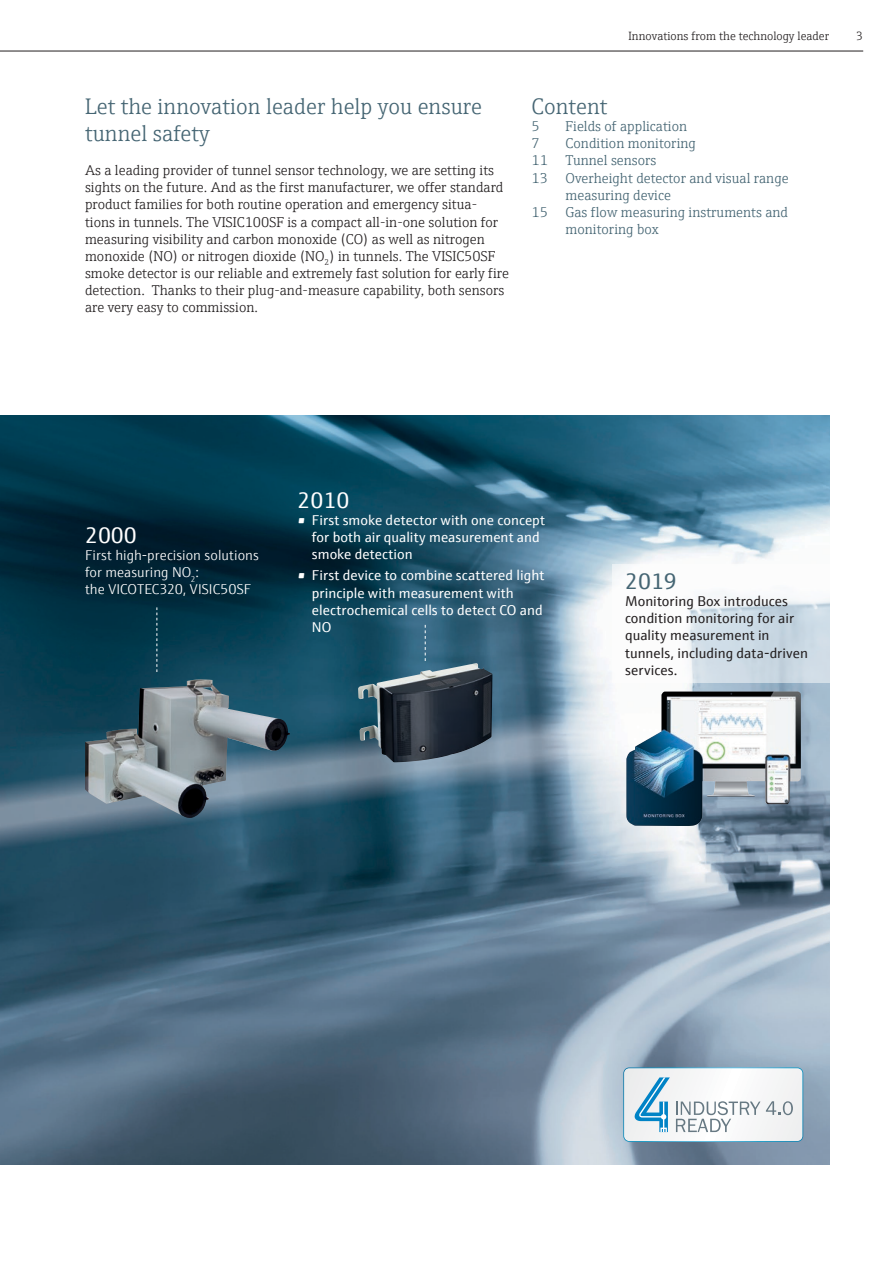
<style>
.page{position:relative;width:893px;height:1263px;background:#fff}
.page>*{position:absolute;margin:0;border:0;box-sizing:border-box;transform-origin:0 0}
.t1{font:300 22.5px/27px "E+H Serif";color:#456573}
.t2{font:22.5px "E+H Sans";color:#fff}
.t3{font:22.5px "E+H Sans";color:#456573}
.t4{font:300 14.25px/17px "E+H Serif";color:#231f20}
.t5{font:14.25px/17.1px "E+H Sans";letter-spacing:.005em;color:#fff}
.t6{font:300 14.25px "E+H Serif";color:#456573}
.t7{font:14.25px/17.1px "E+H Sans";letter-spacing:.005em;color:#231f20}
.t8{font:300 14.25px/17.1px "E+H Sans";letter-spacing:.005em;color:#fff}
.t9{font:300 12px "E+H Serif";color:#231f20}
</style>
<div class="page">
<hr style="left:0;top:51px;width:863px;height:1px;background:#231f20">
<img style="left:0;top:416px;width:829px;height:748px">
<svg style="left:425px;top:625px;width:1px;height:36px"></svg>
<svg style="left:156px;top:607px;width:1px;height:65px"></svg>
<img style="left:85px;top:679px;width:205px;height:139px">
<img style="left:358px;top:663px;width:134px;height:99px">
<svg style="left:623px;top:1067px;width:180px;height:75px"></svg>
<img style="left:626px;top:691px;width:175px;height:135px">
<svg style="left:612px;top:565px;width:218px;height:118px"></svg>
<h1 class="t1" style="left:85px;top:92px;width:398px">Let the innovation leader help you ensure tunnel safety</h1>
<p class="t4" style="left:85px;top:161px;width:425px">As a leading provider of tunnel sensor technology, we are setting its sights on the future. And as the first manufacturer, we offer standard product families for both routine operation and emergency situa&shy;tions in tunnels. The VISIC100SF is a compact all-in-one solution for measuring visibility and carbon monoxide (CO) as well as nitrogen monoxide (NO) or nitrogen dioxide (NO<sub>2</sub>) in tunnels. The VISIC50SF smoke detector is our reliable and extremely fast solution for early fire detection. Thanks to their plug-and-measure capability, both sensors are very easy to commission.</p>
<p class="t9" style="left:629px;top:27px;width:202px">Innovations from the technology leader</p>
<h1 class="t1" style="left:531px;top:92px;width:77px">Content</h1>
<p class="t6" style="left:531px;top:116px;width:10px">5</p>
<p class="t6" style="left:566px;top:116px;width:123px">Fields of application</p>
<p class="t6" style="left:531px;top:133px;width:10px">7</p>
<p class="t6" style="left:566px;top:133px;width:132px">Condition monitoring</p>
<p class="t6" style="left:531px;top:150px;width:126px">11 Tunnel sensors</p>
<p class="t6" style="left:531px;top:167px;width:259px">13 Overheight detector and visual range</p>
<p class="t6" style="left:566px;top:184px;width:107px">measuring device</p>
<p class="t6" style="left:531px;top:201px;width:258px">15 Gas flow measuring instruments and</p>
<p class="t6" style="left:566px;top:218px;width:94px">monitoring box</p>
<p class="t9" style="left:856px;top:27px;width:8px">3</p>
<h1 class="t2" style="left:85px;top:518px;width:53px">2000</h1>
<p class="t8" style="left:85px;top:545px;width:175px">First high-precision solutions for measuring NO<sub>2</sub>:<br>the VICOTEC320, VISIC50SF</p>
<h1 class="t2" style="left:298px;top:483px;width:53px">2010</h1>
<p class="t5" style="left:312px;top:510px;width:235px;text-indent:-14px">• First smoke detector with one concept for both air quality measurement and smoke detection</p>
<p class="t5" style="left:312px;top:566px;width:234px;text-indent:-14px">• First device to combine scattered light principle with measurement with electrochemical cells to detect CO and<br>NO</p>
<h1 class="t3" style="left:625px;top:564px;width:53px">2019</h1>
<p class="t7" style="left:625px;top:592px;width:184px">Monitoring Box introduces condition monitoring for air quality measurement in tunnels, including data-driven services.</p>
</div>
